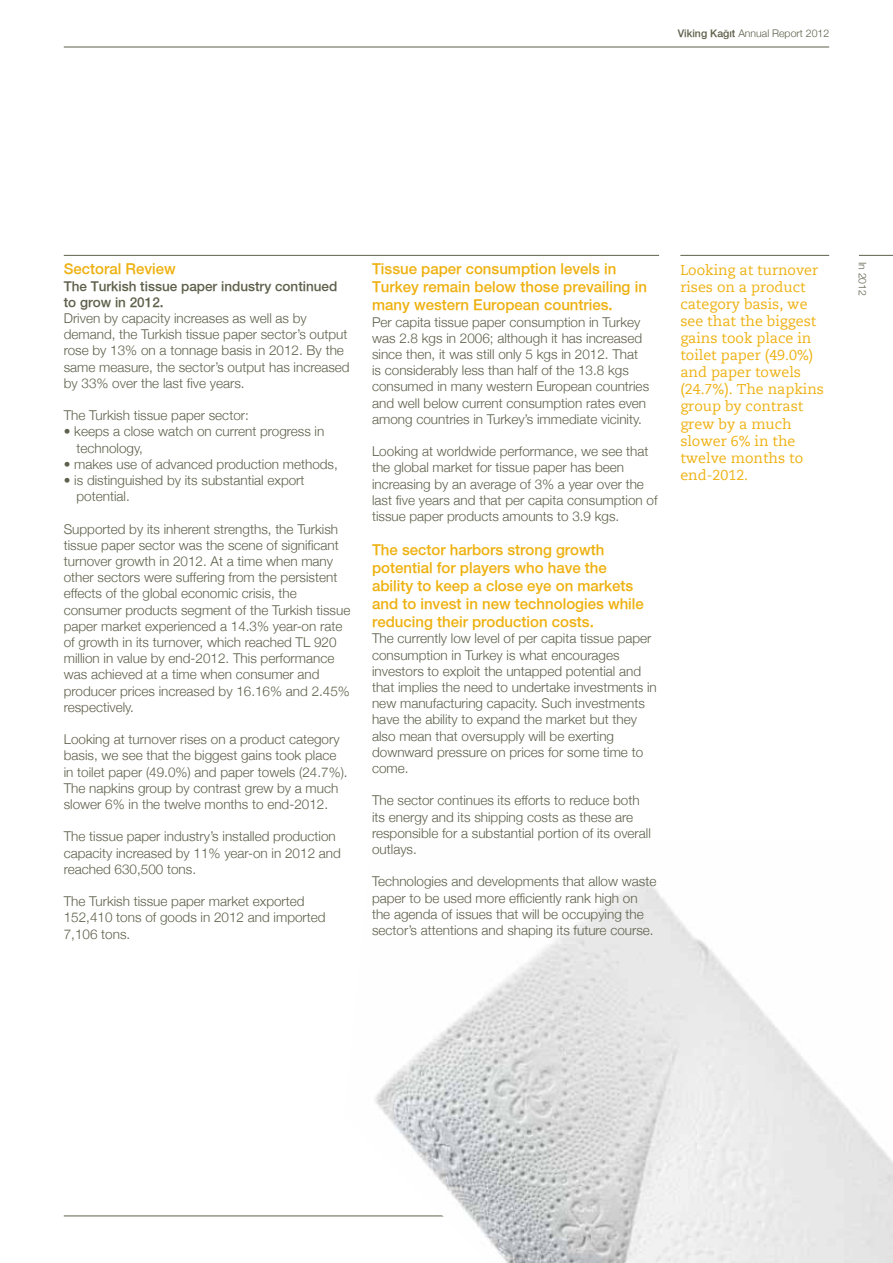
<style>
.page{position:relative;width:893px;height:1263px;background:#fff}
.page>*{position:absolute;margin:0;border:0;box-sizing:border-box;transform-origin:0 0}
.t1{font:500 15px/18px "Helvetica Neue";color:#eeb111}
.t2{font:14.25px/17.1px "Caecilia Roman";color:#eeb111}
.t3{font:300 13.5px/16.2px "Helvetica Neue";color:#5f604b}
.t4{font:500 13.5px/16.2px "Helvetica Neue";color:#5f604b}
.t5{font:300 10.5px "Helvetica Neue";color:#5f604b}
.s1{font-weight:500}
</style>
<div class="page">
<hr style="left:64px;top:47px;width:765px;height:1px;background:#5f604b">
<hr style="left:64px;top:1216px;width:765px;height:1px;background:#5f604b">
<hr style="left:859px;top:255px;width:34px;height:1px;background:#5f604b">
<img style="left:344px;top:878px;width:549px;height:385px">
<hr style="left:680px;top:255px;width:149px;height:1px;background:#5f604b">
<hr style="left:64px;top:255px;width:595px;height:1px;background:#5f604b">
<p class="t5" style="left:678px;top:27px;width:153px"><span class="s1">Viking Kağıt</span> Annual Report 2012</p>
<p class="t1" style="left:64px;top:260px;width:114px">Sectoral Review</p>
<p class="t4" style="left:64px;top:277px;width:275px">The Turkish tissue paper industry continued to grow in 2012.</p>
<p class="t3" style="left:64px;top:310px;width:287px">Driven by capacity increases as well as by demand, the Turkish tissue paper sector’s output rose by 13% on a tonnage basis in 2012. By the same measure, the sector’s output has increased by 33% over the last five years.</p>
<p class="t3" style="left:64px;top:407px;width:187px">The Turkish tissue paper sector:</p>
<p class="t3" style="left:77px;top:423px;width:249px;text-indent:-13px">• keeps a close watch on current progress in technology,</p>
<p class="t3" style="left:64px;top:456px;width:276px">• makes use of advanced production methods,</p>
<p class="t3" style="left:77px;top:472px;width:229px;text-indent:-13px">• is distinguished by its substantial export potential.</p>
<p class="t3" style="left:64px;top:520px;width:288px">Supported by its inherent strengths, the Turkish tissue paper sector was the scene of significant turnover growth in 2012. At a time when many other sectors were suffering from the persistent effects of the global economic crisis, the consumer products segment of the Turkish tissue paper market experienced a 14.3% year-on rate of growth in its turnover, which reached TL 920 million in value by end-2012. This performance was achieved at a time when consumer and producer prices increased by 16.16% and 2.45% respectively.</p>
<p class="t3" style="left:64px;top:731px;width:285px">Looking at turnover rises on a product category basis, we see that the biggest gains took place in toilet paper (49.0%) and paper towels (24.7%).<br>The napkins group by contrast grew by a much slower 6% in the twelve months to end-2012.</p>
<p class="t3" style="left:64px;top:828px;width:279px">The tissue paper industry’s installed production capacity increased by 11% year-on in 2012 and reached 630,500 tons.</p>
<p class="t3" style="left:64px;top:893px;width:263px">The Turkish tissue paper market exported<br>152,410 tons of goods in 2012 and imported<br>7,106 tons.</p>
<p class="t1" style="left:372px;top:260px;width:276px">Tissue paper consumption levels in<br>Turkey remain below those prevailing in many western European countries.</p>
<p class="t3" style="left:372px;top:313px;width:279px">Per capita tissue paper consumption in Turkey was 2.8 kgs in 2006; although it has increased since then, it was still only 5 kgs in 2012. That is considerably less than half of the 13.8 kgs consumed in many western European countries and well below current consumption rates even among countries in Turkey’s immediate vicinity.</p>
<p class="t3" style="left:372px;top:443px;width:287px">Looking at worldwide performance, we see that the global market for tissue paper has been increasing by an average of 3% a year over the last five years and that per capita consumption of tissue paper products amounts to 3.9 kgs.</p>
<p class="t1" style="left:372px;top:541px;width:273px">The sector harbors strong growth potential for players who have the ability to keep a close eye on markets and to invest in new technologies while reducing their production costs.</p>
<p class="t3" style="left:372px;top:630px;width:286px">The currently low level of per capita tissue paper consumption in Turkey is what encourages investors to exploit the untapped potential and that implies the need to undertake investments in new manufacturing capacity. Such investments have the ability to expand the market but they also mean that oversupply will be exerting downward pressure on prices for some time to come.</p>
<p class="t3" style="left:372px;top:792px;width:280px">The sector continues its efforts to reduce both its energy and its shipping costs as these are responsible for a substantial portion of its overall outlays.</p>
<p class="t3" style="left:372px;top:873px;width:286px">Technologies and developments that allow waste paper to be used more efficiently rank high on the agenda of issues that will be occupying the sector’s attentions and shaping its future course.</p>
<p class="t2" style="left:680px;top:261px;width:145px">Looking at turnover rises on a product category basis, we see that the biggest gains took place in toilet paper (49.0%) and paper towels (24.7%). The napkins group by contrast grew by a much slower 6% in the twelve months to end-2012.</p>
<p class="t5" style="left:869px;top:262px;width:36px;rotate:90deg">In 2012</p>
</div>
